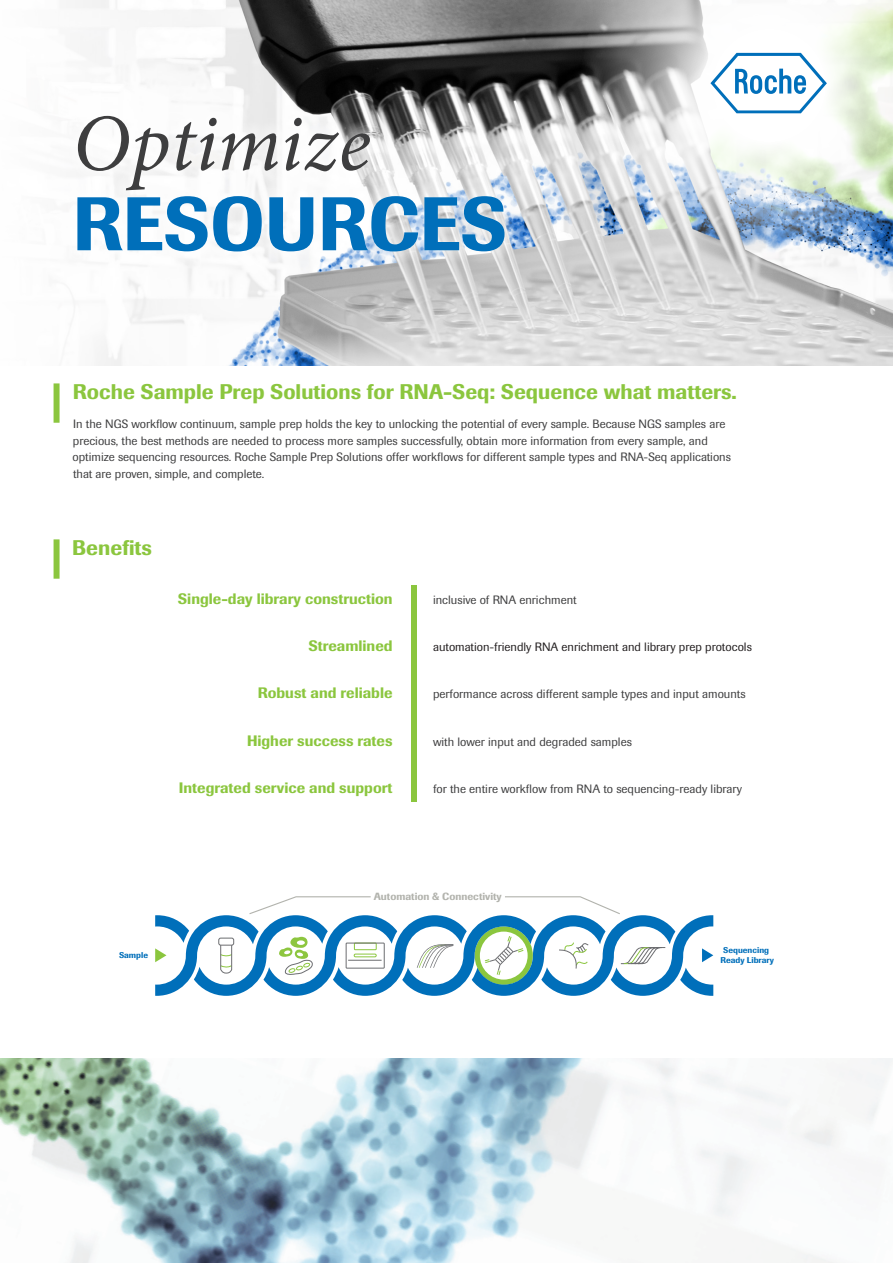
<style>
.page{position:relative;width:893px;height:1263px;background:#fff}
.page>*{position:absolute;margin:0;border:0;box-sizing:border-box;transform-origin:0 0}
.Title-top{font:italic 81px "Minion Pro";color:#3e3e3f}
.Title-lower{font:500 75px "Imago Pro";color:#006fba}
.Headline_w_side_tab{font:500 21px "Imago Pro";color:#8bc63e}
.Benefits_Tree_-_Left{font:500 15px "Imago Pro";color:#8bc63e}
.Body_Copy{font:12px/16.5px "Imago Pro";color:#3e3e3f}
.Body_Copy-2{font:12px "Imago Pro";color:#231f20}
.t1{font:500 10.35px "Imago Pro";color:#b2b3ad}
.t2{font:500 8.4px/10.1px "Imago Pro";color:#006fba;text-align:center}
</style>
<div class="page">
<img style="left:321px;top:0;width:572px;height:365px">
<svg style="left:75px;top:0;width:246px;height:365px"></svg>
<svg style="left:580px;top:0;width:313px;height:274px"></svg>
<svg style="left:710px;top:53px;width:117px;height:60px"></svg>
<img style="left:0;top:1059px;width:893px;height:204px">
<div style="left:54px;top:383px;width:6px;height:40px;background:#8bc63e"></div>
<div style="left:65px;top:103px;width:452px;height:161px;background:#fff;opacity:.9"></div>
<div style="left:54px;top:539px;width:6px;height:40px;background:#8bc63e"></div>
<div style="left:411px;top:585px;width:6px;height:217px;background:#8bc63e"></div>
<svg style="left:155px;top:896px;width:558px;height:100px"></svg>
<div style="left:219px;top:938px;width:15px;height:7px;background:#fff;border-radius:2px"></div>
<div style="left:218px;top:938px;width:16px;height:7px;border:1px solid #6c6d70;border-radius:2px"></div>
<p class="Title-top" style="left:73px;top:89px;width:300px">Optimize</p>
<p class="Title-lower" style="left:73px;top:175px;width:436px">RESOURCES</p>
<p class="Headline_w_side_tab" style="left:73px;top:378px;width:665px">Roche Sample Prep Solutions for RNA-Seq: Sequence what matters.</p>
<p class="Body_Copy" style="left:73px;top:416px;width:660px">In the NGS workflow continuum, sample prep holds the key to unlocking the potential of every sample. Because NGS samples are precious, the best methods are needed to process more samples successfully, obtain more information from every sample, and optimize sequencing resources. Roche Sample Prep Solutions offer workflows for different sample types and RNA-Seq applications that are proven, simple, and complete.</p>
<p class="Headline_w_side_tab" style="left:72px;top:534px;width:81px">Benefits</p>
<p class="Benefits_Tree_-_Left" style="left:178px;top:589px;width:216px">Single-day library construction</p>
<p class="Body_Copy" style="left:433px;top:592px;width:145px">inclusive of RNA enrichment</p>
<p class="Benefits_Tree_-_Left" style="left:308px;top:636px;width:86px">Streamlined</p>
<p class="Body_Copy-2" style="left:433px;top:639px;width:320px">automation-friendly RNA enrichment and library prep protocols</p>
<p class="Benefits_Tree_-_Left" style="left:258px;top:683px;width:136px">Robust and reliable</p>
<p class="Body_Copy" style="left:433px;top:686px;width:314px">performance across different sample types and input amounts</p>
<p class="Benefits_Tree_-_Left" style="left:247px;top:730px;width:147px">Higher success rates</p>
<p class="Body_Copy" style="left:433px;top:733px;width:200px">with lower input and degraded samples</p>
<p class="Benefits_Tree_-_Left" style="left:179px;top:778px;width:215px">Integrated service and support</p>
<p class="Body_Copy" style="left:433px;top:780px;width:310px">for the entire workflow from RNA to sequencing-ready library</p>
<p class="t1" style="left:374px;top:890px;width:129px">Automation &amp; Connectivity</p>
<p class="t2" style="left:119px;top:950px;width:31px">Sample</p>
<p class="t2" style="left:721px;top:945px;width:55px">Sequencing<br>Ready Library</p>
</div>
